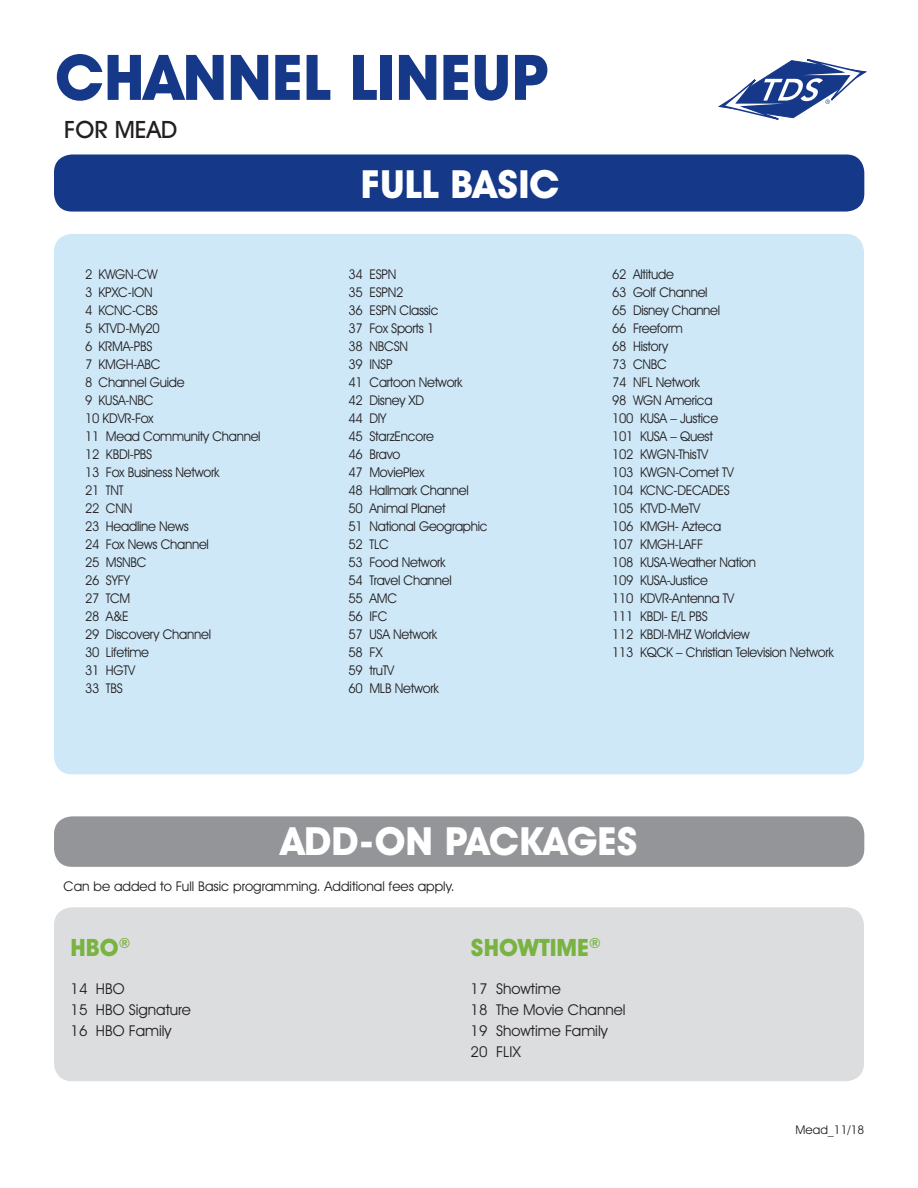
<style>
.page{position:relative;width:918px;height:1188px;background:#fff}
.page>*{position:absolute;margin:0;border:0;box-sizing:border-box;transform-origin:0 0}
.t1{font:700 63.3px "Avant Garde IT Cby BT";color:#153889}
.t2{font:700 39px "Avant Garde IT Cby BT";color:#fff}
.t3{font:700 24px "Avant Garde IT Cby BT";color:#79b342}
.t4{font:500 24px "Avant Garde IT Cby BT";color:#231f20}
.t5{font:15px "Avant Garde IT Cby BT";color:#231f20}
.t6{font:13.5px/18px "Avant Garde IT Cby BT";letter-spacing:-.02em;color:#231f20;scale:.96 1}
.t7{font:13.5px "Avant Garde IT Cby BT";color:#231f20}
.t8{font:12px "Avant Garde IT Cby BT";color:#231f20}
</style>
<div class="page">
<div style="left:54px;top:907px;width:810px;height:174px;background:#dcdddf;border-radius:18px"></div>
<div style="left:54px;top:234px;width:810px;height:540px;background:#cee8f8;border-radius:18px"></div>
<svg style="left:718px;top:58px;width:149px;height:62px"></svg>
<div style="left:54px;top:154px;width:810px;height:58px;background:#153889;border-radius:18px"></div>
<div style="left:54px;top:816px;width:810px;height:51px;background:#939598;border-radius:18px"></div>
<p class="t1" style="left:55px;top:39px;width:496px">CHANNEL LINEUP</p>
<p class="t4" style="left:64px;top:115px;width:115px">FOR MEAD</p>
<p class="t6" style="left:85px;top:265px;width:77px">2 KWGN-CW</p>
<p class="t6" style="left:85px;top:283px;width:72px">3 KPXC-ION</p>
<p class="t6" style="left:85px;top:301px;width:77px">4 KCNC-CBS</p>
<p class="t6" style="left:85px;top:319px;width:79px">5 KTVD-My20</p>
<p class="t6" style="left:85px;top:337px;width:72px">6 KRMA-PBS</p>
<p class="t6" style="left:85px;top:355px;width:80px">7 KMGH-ABC</p>
<p class="t6" style="left:85px;top:373px;width:105px">8 Channel Guide</p>
<p class="t6" style="left:85px;top:391px;width:73px">9 KUSA-NBC</p>
<p class="t6" style="left:85px;top:409px;width:73px">10 KDVR-Fox</p>
<p class="t6" style="left:85px;top:427px;width:184px">11 Mead Community Channel</p>
<p class="t6" style="left:85px;top:445px;width:72px">12 KBDI-PBS</p>
<p class="t6" style="left:85px;top:463px;width:141px">13 Fox Business Network</p>
<p class="t6" style="left:85px;top:481px;width:42px">21 TNT</p>
<p class="t6" style="left:85px;top:499px;width:51px">22 CNN</p>
<p class="t6" style="left:85px;top:517px;width:110px">23 Headline News</p>
<p class="t6" style="left:85px;top:535px;width:131px">24 Fox News Channel</p>
<p class="t6" style="left:85px;top:553px;width:66px">25 MSNBC</p>
<p class="t6" style="left:85px;top:571px;width:48px">26 SYFY</p>
<p class="t6" style="left:85px;top:589px;width:48px">27 TCM</p>
<p class="t6" style="left:85px;top:607px;width:47px">28 A&amp;E</p>
<p class="t6" style="left:85px;top:625px;width:133px">29 Discovery Channel</p>
<p class="t6" style="left:85px;top:643px;width:68px">30 Lifetime</p>
<p class="t6" style="left:85px;top:661px;width:54px">31 HGTV</p>
<p class="t6" style="left:85px;top:679px;width:41px">33 TBS</p>
<p class="t2" style="left:361px;top:160px;width:200px">FULL BASIC</p>
<p class="t6" style="left:349px;top:265px;width:51px">34 ESPN</p>
<p class="t6" style="left:349px;top:283px;width:59px">35 ESPN2</p>
<p class="t6" style="left:349px;top:301px;width:95px">36 ESPN Classic</p>
<p class="t6" style="left:349px;top:319px;width:91px">37 Fox Sports 1</p>
<p class="t6" style="left:349px;top:337px;width:64px">38 NBCSN</p>
<p class="t6" style="left:349px;top:355px;width:47px">39 INSP</p>
<p class="t6" style="left:349px;top:373px;width:120px">41 Cartoon Network</p>
<p class="t6" style="left:349px;top:391px;width:80px">42 Disney XD</p>
<p class="t6" style="left:349px;top:409px;width:41px">44 DIY</p>
<p class="t6" style="left:349px;top:427px;width:90px">45 StarzEncore</p>
<p class="t6" style="left:349px;top:445px;width:56px">46 Bravo</p>
<p class="t6" style="left:349px;top:463px;width:81px">47 MoviePlex</p>
<p class="t6" style="left:349px;top:481px;width:127px">48 Hallmark Channel</p>
<p class="t6" style="left:349px;top:499px;width:103px">50 Animal Planet</p>
<p class="t6" style="left:349px;top:517px;width:147px">51 National Geographic</p>
<p class="t6" style="left:349px;top:535px;width:43px">52 TLC</p>
<p class="t6" style="left:349px;top:553px;width:103px">53 Food Network</p>
<p class="t6" style="left:349px;top:571px;width:109px">54 Travel Channel</p>
<p class="t6" style="left:349px;top:589px;width:52px">55 AMC</p>
<p class="t6" style="left:349px;top:607px;width:42px">56 IFC</p>
<p class="t6" style="left:349px;top:625px;width:94px">57 USA Network</p>
<p class="t6" style="left:349px;top:643px;width:37px">58 FX</p>
<p class="t6" style="left:349px;top:661px;width:49px">59 truTV</p>
<p class="t6" style="left:349px;top:679px;width:95px">60 MLB Network</p>
<p class="t6" style="left:612px;top:265px;width:66px">62 Altitude</p>
<p class="t6" style="left:612px;top:283px;width:101px">63 Golf Channel</p>
<p class="t6" style="left:612px;top:301px;width:114px">65 Disney Channel</p>
<p class="t6" style="left:612px;top:319px;width:75px">66 Freeform</p>
<p class="t6" style="left:612px;top:337px;width:60px">68 History</p>
<p class="t6" style="left:612px;top:355px;width:59px">73 CNBC</p>
<p class="t6" style="left:612px;top:373px;width:93px">74 NFL Network</p>
<p class="t6" style="left:612px;top:391px;width:106px">98 WGN America</p>
<p class="t6" style="left:612px;top:409px;width:112px">100 KUSA – Justice</p>
<p class="t6" style="left:612px;top:427px;width:107px">101 KUSA – Quest</p>
<p class="t6" style="left:612px;top:445px;width:102px">102 KWGN-ThisTV</p>
<p class="t6" style="left:612px;top:463px;width:128px">103 KWGN-Comet TV</p>
<p class="t6" style="left:612px;top:481px;width:124px">104 KCNC-DECADES</p>
<p class="t6" style="left:612px;top:499px;width:94px">105 KTVD-MeTV</p>
<p class="t6" style="left:612px;top:517px;width:115px">106 KMGH- Azteca</p>
<p class="t6" style="left:612px;top:535px;width:97px">107 KMGH-LAFF</p>
<p class="t6" style="left:612px;top:553px;width:151px">108 KUSA-Weather Nation</p>
<p class="t6" style="left:612px;top:571px;width:102px">109 KUSA-Justice</p>
<p class="t6" style="left:612px;top:589px;width:129px">110 KDVR-Antenna TV</p>
<p class="t6" style="left:612px;top:607px;width:101px">111 KBDI- E/L PBS</p>
<p class="t6" style="left:612px;top:625px;width:233px">112 KBDI-MHZ Worldview<br>113 KQCK – Christian Television Network</p>
<p class="t2" style="left:281px;top:817px;width:358px">ADD-ON PACKAGES</p>
<p class="t7" style="left:64px;top:878px;width:393px">Can be added to Full Basic programming. Additional fees apply.</p>
<p class="t3" style="left:71px;top:933px;width:61px">HBO<sup>®</sup></p>
<p class="t3" style="left:471px;top:933px;width:131px">SHOWTIME<sup>®</sup></p>
<p class="t5" style="left:71px;top:979px;width:56px">14 HBO</p>
<p class="t5" style="left:71px;top:1000px;width:122px">15 HBO Signature</p>
<p class="t5" style="left:71px;top:1021px;width:102px">16 HBO Family</p>
<p class="t5" style="left:471px;top:979px;width:92px">17 Showtime</p>
<p class="t5" style="left:471px;top:1000px;width:156px">18 The Movie Channel</p>
<p class="t5" style="left:471px;top:1021px;width:139px">19 Showtime Family</p>
<p class="t5" style="left:471px;top:1042px;width:52px">20 FLIX</p>
<p class="t8" style="left:796px;top:1122px;width:70px">Mead_11/18</p>
</div>
